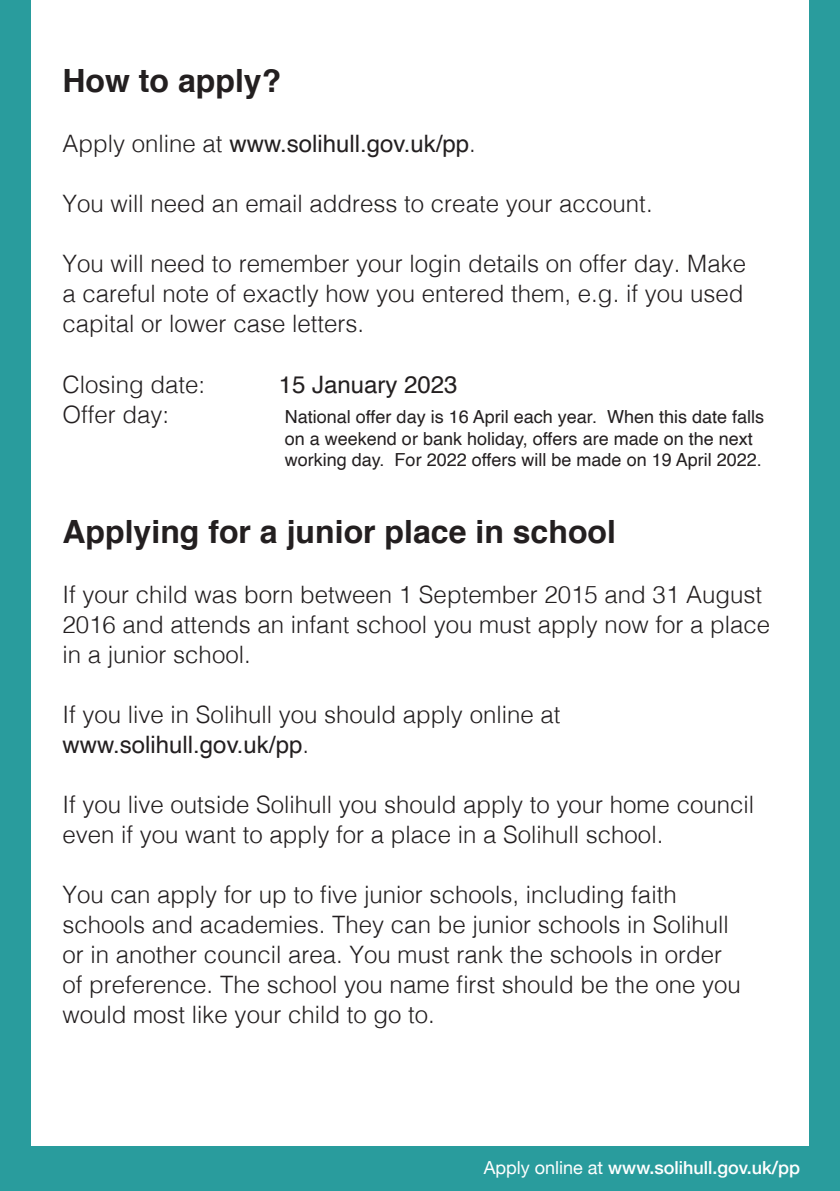
<style>
.page{position:relative;width:840px;height:1191px;background:#fff}
.page>*{position:absolute;margin:0;border:0;box-sizing:border-box;transform-origin:0 0}
.t1{font:700 32px "Helvetica";color:#231f20}
.t2{font:300 24px/30px "Helvetica";color:#231f20}
.t3{font:24px "Helvetica";color:#231f20}
.t4{font:18px/21.6px "Helvetica";color:#231f20}
.t5{font:500 18px "Helvetica Neue";color:#fff}
.s1{font-weight:300}
.s2{font-weight:400}
</style>
<div class="page">
<div style="left:0;top:0;width:839px;height:1191px;background:#299c9d"></div>
<div style="left:31px;top:0;width:777px;height:1145px;background:#fff"></div>
<p class="t1" style="left:62px;top:55px;width:220px">How to apply?</p>
<p class="t3" style="left:62px;top:125px;width:415px"><span class="s1">Apply online at</span> www.solihull.gov.uk/pp<span class="s1">.</span></p>
<p class="t2" style="left:62px;top:187px;width:591px">You will need an email address to create your account.</p>
<p class="t2" style="left:62px;top:247px;width:684px;text-align:justify">You will need to remember your login details on offer day. Make a careful note of exactly how you entered them, e.g. if you used capital or lower case letters.</p>
<p class="t2" style="left:62px;top:367px;width:144px">Closing date:</p>
<p class="t3" style="left:278px;top:365px;width:180px">15 January 2023</p>
<p class="t2" style="left:62px;top:397px;width:108px">Offer day:</p>
<p class="t4" style="left:284px;top:406px;width:480px">National offer day is 16 April each year. When this date falls on a weekend or bank holiday, offers are made on the next working day. For 2022 offers will be made on 19 April 2022.</p>
<p class="t1" style="left:62px;top:505px;width:555px">Applying for a junior place in school</p>
<p class="t2" style="left:62px;top:577px;width:709px">If your child was born between 1 September 2015 and 31 August<br>2016 and attends an infant school you must apply now for a place in a junior school.</p>
<p class="t2" style="left:62px;top:697px;width:499px">If you live in Solihull you should apply online at</p>
<p class="t3" style="left:62px;top:725px;width:248px">www.solihull.gov.uk/pp<span class="s1">.</span></p>
<p class="t2" style="left:62px;top:787px;width:692px">If you live outside Solihull you should apply to your home council even if you want to apply for a place in a Solihull school.</p>
<p class="t2" style="left:62px;top:877px;width:679px">You can apply for up to five junior schools, including faith schools and academies. They can be junior schools in Solihull or in another council area. You must rank the schools in order of preference. The school you name first should be the one you would most like your child to go to.</p>
<p class="t5" style="left:483px;top:1153px;width:318px"><span class="s2">Apply online at</span> www.solihull.gov.uk/pp</p>
</div>
